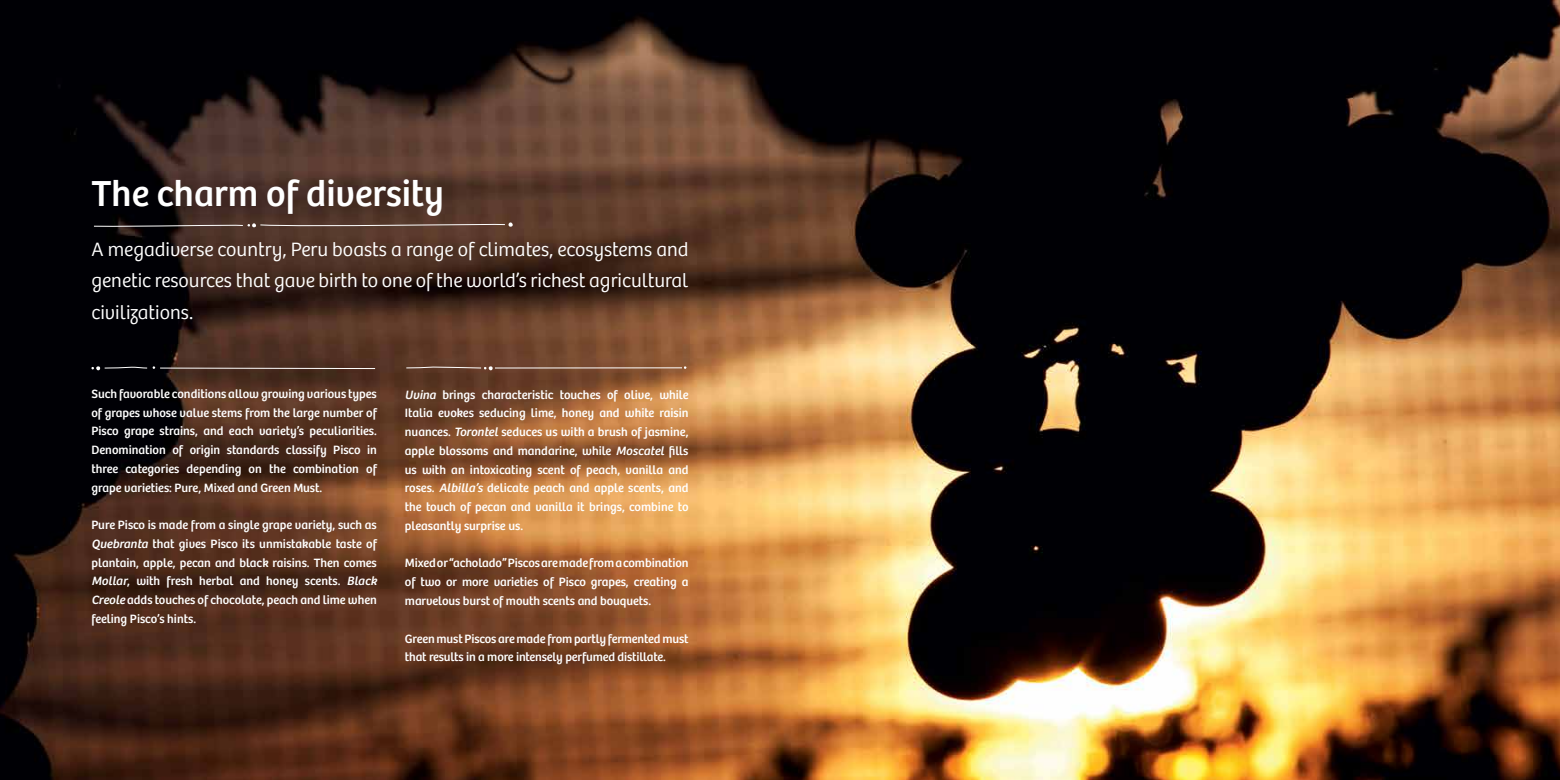
<style>
.page{position:relative;width:1560px;height:780px;background:#fff}
.page>*{position:absolute;margin:0;border:0;box-sizing:border-box;transform-origin:0 0}
.t1{font:37.5px "Bree Peru";color:#fff}
.t2{font:300 20px/31.2px "Bree Peru";color:#fff;text-align:justify}
.t3{font:12.5px/18.8px "Bree Peru";letter-spacing:-.005em;color:#fff;text-align:justify}
.s1{font-style:italic}
</style>
<div class="page">
<img style="left:0;top:0;width:1559px;height:780px">
<svg style="left:93px;top:222px;width:419px;height:6px"></svg>
<svg style="left:91px;top:366px;width:285px;height:4px"></svg>
<svg style="left:405px;top:366px;width:281px;height:4px"></svg>
<h1 class="t1" style="left:91px;top:172px;width:354px">The charm of diversity</h1>
<h2 class="t2" style="left:91px;top:234px;width:598px">A megadiverse country, Peru boasts a range of climates, ecosystems and genetic resources that gave birth to one of the world’s richest agricultural civilizations.</h2>
<p class="t3" style="left:91px;top:385px;width:287px">Such favorable conditions allow growing various types of grapes whose value stems from the large number of Pisco grape strains, and each variety’s peculiarities.<br>Denomination of origin standards classify Pisco in three categories depending on the combination of grape varieties: Pure, Mixed and Green Must.</p>
<p class="t3" style="left:91px;top:516px;width:287px">Pure Pisco is made from a single grape variety, such as <span class="s1">Quebranta</span> that gives Pisco its unmistakable taste of plantain, apple, pecan and black raisins. Then comes <span class="s1">Mollar</span>, with fresh herbal and honey scents. <span class="s1">Black Creole</span> adds touches of chocolate, peach and lime when feeling Pisco’s hints.</p>
<p class="t3" style="left:405px;top:385px;width:285px"><span class="s1">Uvina</span> brings characteristic touches of olive, while Italia evokes seducing lime, honey and white raisin nuances. <span class="s1">Torontel</span> seduces us with a brush of jasmine, apple blossoms and mandarine, while <span class="s1">Moscatel</span> fills us with an intoxicating scent of peach, vanilla and roses. <span class="s1">Albilla’s</span> delicate peach and apple scents, and the touch of pecan and vanilla it brings, combine to pleasantly surprise us.</p>
<p class="t3" style="left:405px;top:554px;width:285px">Mixed or “acholado” Piscos are made from a combination of two or more varieties of Pisco grapes, creating a marvelous burst of mouth scents and bouquets.</p>
<p class="t3" style="left:405px;top:629px;width:285px">Green must Piscos are made from partly fermented must that results in a more intensely perfumed distillate.</p>
</div>
